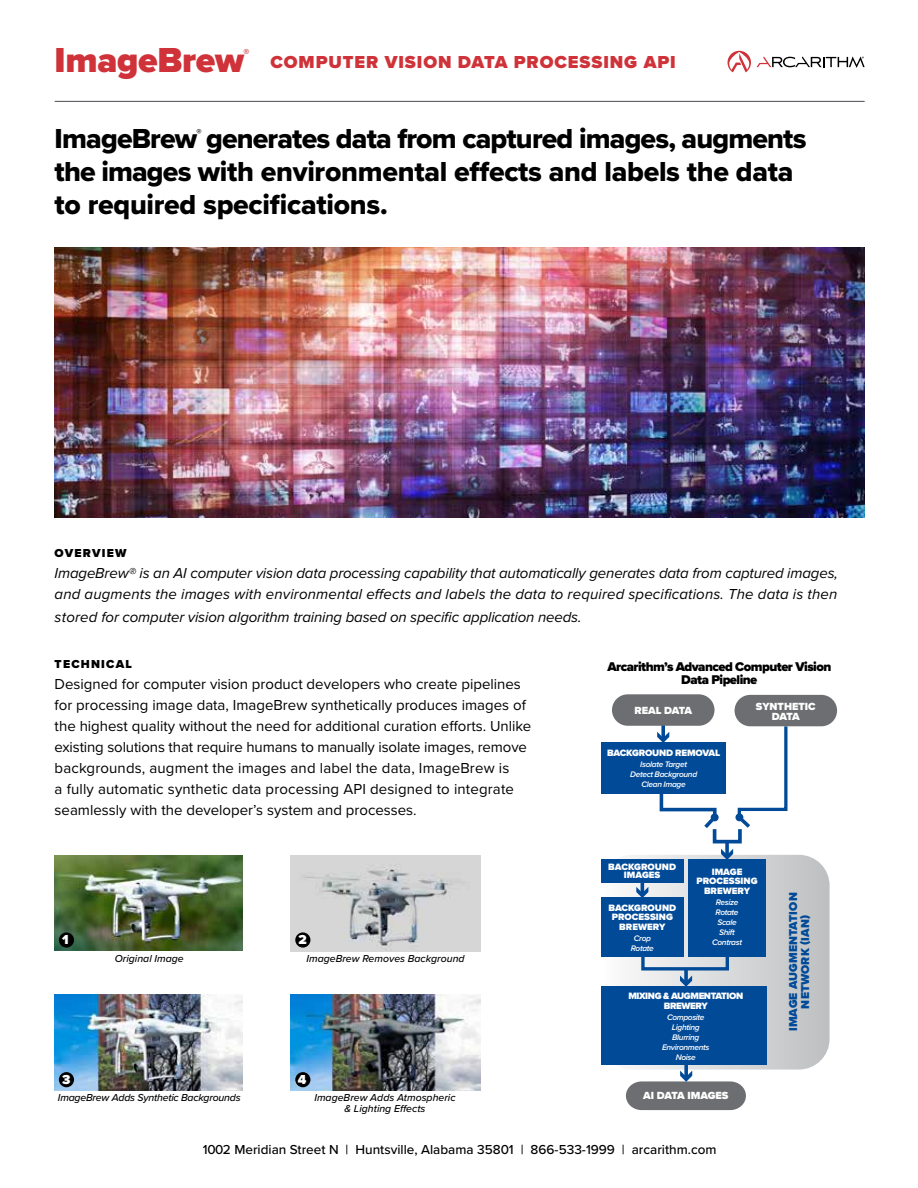
<style>
.page{position:relative;width:918px;height:1188px;background:#fff}
.page>*{position:absolute;margin:0;border:0;box-sizing:border-box;transform-origin:0 0}
.t1{font:900 36px "Proxima Nova";letter-spacing:-.01em;color:#cf3339}
.t2{font:28.5px/33px "Proxima Nova Extrabld";letter-spacing:-.01em;color:#000}
.t3{font:28.5px "Proxima Nova Extrabld";letter-spacing:-.03em;color:#000}
.t4{font:900 18px "Proxima Nova";letter-spacing:.05em;color:#cf3339}
.t5{font:15px/21px "Proxima Nova";color:#000}
.t6{font:italic 15px/21px "Proxima Nova";letter-spacing:-.01em;color:#000}
.t7{font:500 13.5px "Proxima Nova";color:#000}
.t8{font:900 13.5px "Proxima Nova";color:#fff}
.t9{font:900 13.05px/13px "Proxima Nova";letter-spacing:-.04em;color:#000;text-align:center}
.t10{font:900 12px "Proxima Nova";letter-spacing:.1em;color:#000}
.t11{font:900 12px "Proxima Nova";color:#cf3339}
.t12{font:900 11.85px/11.9px "Proxima Nova";letter-spacing:.01em;color:#004a98;text-align:center}
.t13{font:900 10.8px/9.6px "Proxima Nova";color:#fff;text-align:center}
.t14{font:italic 500 10.5px/10.9px "Proxima Nova";color:#000;text-align:center}
.t15{font:italic 500 10.5px "Proxima Nova";letter-spacing:-.02em;color:#000}
.t16{font:10.5px "Proxima Nova Extrabld";color:#000}
.t17{font:900 9.6px/9.6px "Proxima Nova";color:#fff;text-align:center}
.t18{font:900 9.6px/9.6px "Proxima Nova";letter-spacing:-.04em;color:#fff;text-align:center}
.t19{font:900 9.6px "Proxima Nova";letter-spacing:-.02em;color:#fff}
.t20{font:italic 600 8.4px/10.1px "Proxima Nova";letter-spacing:-.04em;color:#fff;text-align:center}
</style>
<div class="page">
<img style="left:55px;top:248px;width:810px;height:270px">
<hr style="left:55px;top:101px;width:810px;height:1px;background:#484b50">
<svg style="left:728px;top:51px;width:23px;height:21px"></svg>
<svg style="left:757px;top:56px;width:108px;height:12px"></svg>
<img style="left:55px;top:855px;width:188px;height:96px">
<img style="left:291px;top:855px;width:189px;height:96px">
<img style="left:291px;top:995px;width:189px;height:95px">
<img style="left:55px;top:995px;width:188px;height:95px">
<svg style="left:601px;top:855px;width:229px;height:215px;background:#cccfd2"></svg>
<svg style="left:661px;top:726px;width:4px;height:6px"></svg>
<svg style="left:657px;top:732px;width:12px;height:11px"></svg>
<div style="left:601px;top:743px;width:125px;height:51px;background:#004a98"></div>
<div style="left:601px;top:860px;width:82px;height:23px;background:#004a98"></div>
<div style="left:735px;top:695px;width:102px;height:31px;background:#6d6e71;border-radius:16px"></div>
<div style="left:612px;top:694px;width:103px;height:32px;background:#6d6e71;border-radius:16px"></div>
<div style="left:601px;top:898px;width:83px;height:59px;background:#004a98"></div>
<div style="left:689px;top:860px;width:77px;height:97px;background:#004a98"></div>
<div style="left:601px;top:986px;width:166px;height:79px;background:#004a98"></div>
<svg style="left:725px;top:843px;width:4px;height:6px"></svg>
<svg style="left:721px;top:849px;width:12px;height:11px"></svg>
<svg style="left:684px;top:1065px;width:4px;height:6px"></svg>
<svg style="left:626px;top:1071px;width:120px;height:39px"></svg>
<svg style="left:636px;top:883px;width:12px;height:15px"></svg>
<div style="left:713px;top:827px;width:29px;height:16px;border:4px solid #004a98"></div>
<svg style="left:659px;top:794px;width:61px;height:38px"></svg>
<svg style="left:734px;top:723px;width:55px;height:109px"></svg>
<svg style="left:640px;top:952px;width:91px;height:34px"></svg>
<div style="left:59px;top:932px;width:15px;height:16px;background:#000;border-radius:50%"></div>
<div style="left:295px;top:932px;width:15px;height:16px;background:#000;border-radius:50%"></div>
<div style="left:59px;top:1072px;width:15px;height:15px;background:#000;border-radius:50%"></div>
<div style="left:295px;top:1072px;width:15px;height:15px;background:#000;border-radius:50%"></div>
<h1 class="t1" style="left:55px;top:34px;width:191px">ImageBrew</h1>
<p class="t11" style="left:244px;top:44px;width:7px">®</p>
<p class="t4" style="left:271px;top:48px;width:407px">COMPUTER VISION DATA PROCESSING API</p>
<h2 class="t3" style="left:55px;top:117px;width:753px">ImageBrew generates data from captured images, augments</h2>
<p class="t16" style="left:196px;top:125px;width:7px">®</p>
<h2 class="t2" style="left:55px;top:155px;width:740px">the images with environmental effects and labels the data to required specifications.</h2>
<p class="t10" style="left:55px;top:544px;width:73px">OVERVIEW</p>
<p class="t6" style="left:55px;top:562px;width:785px">ImageBrew® is an AI computer vision data processing capability that automatically generates data from captured images, and augments the images with environmental effects and labels the data to required specifications. The data is then</p>
<p class="t6" style="left:55px;top:605px;width:528px">stored for computer vision algorithm training based on specific application needs.</p>
<p class="t10" style="left:55px;top:655px;width:79px">TECHNICAL</p>
<p class="t5" style="left:55px;top:672px;width:478px">Designed for computer vision product developers who create pipelines for processing image data, ImageBrew synthetically produces images of the highest quality without the need for additional curation efforts. Unlike existing solutions that require humans to manually isolate images, remove backgrounds, augment the images and label the data, ImageBrew is<br>a fully automatic synthetic data processing API designed to integrate seamlessly with the developer’s system and processes.</p>
<p class="t8" style="left:62px;top:930px;width:8px">1</p>
<p class="t8" style="left:299px;top:930px;width:10px">2</p>
<p class="t14" style="left:115px;top:953px;width:70px">Original Image</p>
<p class="t14" style="left:307px;top:953px;width:160px">ImageBrew Removes Background</p>
<p class="t8" style="left:62px;top:1070px;width:10px">3</p>
<p class="t8" style="left:298px;top:1070px;width:10px">4</p>
<p class="t9" style="left:607px;top:660px;width:226px">Arcarithm’s Advanced Computer Vision<br>Data Pipeline</p>
<p class="t13" style="left:634px;top:705px;width:59px">REAL DATA</p>
<p class="t19" style="left:607px;top:745px;width:115px">BACKGROUND REMOVAL</p>
<p class="t20" style="left:630px;top:759px;width:69px">Isolate Target<br>Detect Background<br>Clean Image</p>
<p class="t13" style="left:756px;top:702px;width:61px">SYNTHETIC<br>DATA</p>
<p class="t17" style="left:608px;top:862px;width:69px;line-height:8.4px">BACKGROUND<br>IMAGES</p>
<p class="t17" style="left:608px;top:903px;width:69px">BACKGROUND<br>PROCESSING<br>BREWERY</p>
<p class="t20" style="left:631px;top:933px;width:25px">Crop<br>Rotate</p>
<p class="t17" style="left:697px;top:867px;width:63px">IMAGE<br>PROCESSING<br>BREWERY</p>
<p class="t20" style="left:712px;top:897px;width:31px">Resize<br>Rotate<br>Scale<br>Shift<br>Contrast</p>
<p class="t18" style="left:628px;top:991px;width:116px">MIXING &amp; AUGMENTATION<br>BREWERY</p>
<p class="t20" style="left:662px;top:1012px;width:49px">Composite<br>Lighting<br>Blurring<br>Environments<br>Noise</p>
<p class="t12" style="left:787px;top:1031px;width:140px;rotate:-90deg">IMAGE AUGMENTATION<br>NETWORK (IAN)</p>
<p class="t13" style="left:643px;top:1090px;width:87px">AI DATA IMAGES</p>
<p class="t15" style="left:58px;top:1089px;width:184px">ImageBrew Adds Synthetic Backgrounds</p>
<p class="t14" style="left:314px;top:1092px;width:143px">ImageBrew Adds Atmospheric &amp; Lighting Effects</p>
<p class="t7" style="left:203px;top:1140px;width:515px">1002 Meridian Street N | Huntsville, Alabama 35801 | 866-533-1999 | arcarithm.com</p>
</div>
